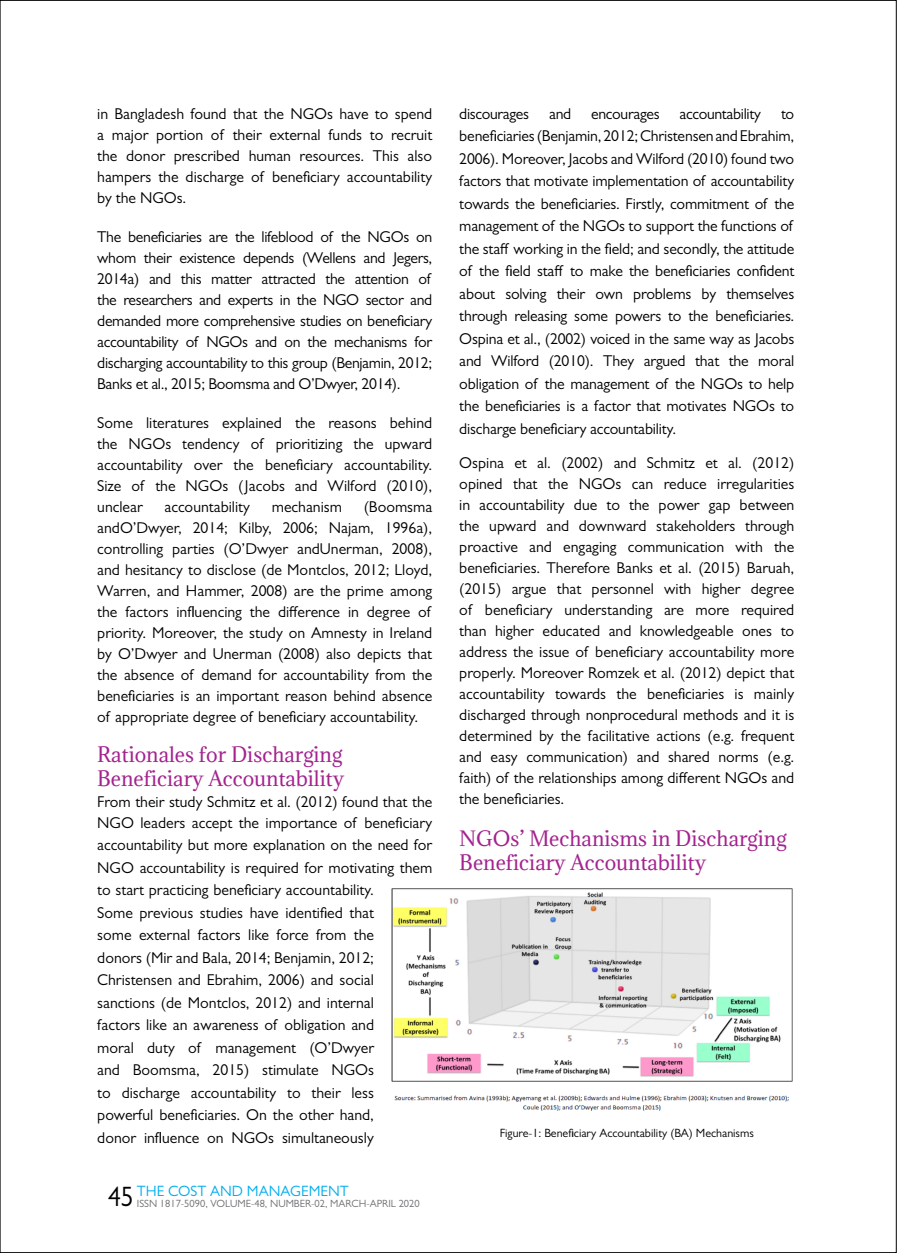
<style>
.page{position:relative;width:897px;height:1253px;background:#fff}
.page>*{position:absolute;margin:0;border:0;box-sizing:border-box;transform-origin:0 0}
.t1{font:19.5px/24px "Adamina";color:#a3238f}
.t2{font:15.75px/21px "Gill Sans";color:#000;text-align:justify}
.t3{font:15.75px "Gill Sans";letter-spacing:-.02em;color:#000}
.t4{font:15px "Gill Sans";color:#00aeef}
.t5{font:12px "Gill Sans";color:#000}
.t6{font:10.5px "Gill Sans";color:#6d6e71}
.s1{font-size:28.2px;color:#000}
</style>
<div class="page">
<img style="left:391px;top:888px;width:402px;height:223px">
<p class="t2" style="left:97px;top:103px;width:336px">in Bangladesh found that the NGOs have to spend a major portion of their external funds to recruit the donor prescribed human resources. This also hampers the discharge of beneficiary accountability by the NGOs.</p>
<p class="t2" style="left:97px;top:226px;width:336px">The beneficiaries are the lifeblood of the NGOs on whom their existence depends (Wellens and Jegers, 2014a) and this matter attracted the attention of the researchers and experts in the NGO sector and demanded more comprehensive studies on beneficiary accountability of NGOs and on the mechanisms for discharging accountability to this group (Benjamin, 2012; Banks et al., 2015; Boomsma and O’Dwyer, 2014).</p>
<p class="t2" style="left:97px;top:412px;width:336px">Some literatures explained the reasons behind the NGOs tendency of prioritizing the upward accountability over the beneficiary accountability.<br>Size of the NGOs (Jacobs and Wilford (2010), unclear</p>
<p class="t2" style="left:97px;top:496px;width:336px;text-indent:266px">(Boomsma andO’Dwyer, 2014; Kilby, 2006; Najam, 1996a), controlling parties (O’Dwyer andUnerman, 2008), and hesitancy to disclose (de Montclos, 2012; Lloyd, Warren, and Hammer, 2008) are the prime among the factors influencing the difference in degree of priority. Moreover, the study on Amnesty in Ireland by O’Dwyer and Unerman (2008) also depicts that the absence of demand for accountability from the beneficiaries is an important reason behind absence of appropriate degree of beneficiary accountability.</p>
<p class="t1" style="left:97px;top:742px;width:248px">Rationales for Discharging<br>Beneficiary Accountability</p>
<p class="t2" style="left:97px;top:791px;width:336px">From their study Schmitz et al. (2012) found that the<br>NGO leaders accept the importance of beneficiary</p>
<p class="t2" style="left:97px;top:834px;width:336px;line-height:22.5px;text-align:left">accountability but more explanation on the need for NGO accountability is required for motivating them to start practicing beneficiary accountability.<br>Some previous studies have identified that<br>some external factors like force from the<br>donors (Mir and Bala, 2014; Benjamin, 2012; Christensen and Ebrahim, 2006) and social sanctions (de Montclos, 2012) and internal<br>factors like an awareness of obligation and<br>moral duty of management (O’Dwyer<br>and Boomsma, 2015) stimulate NGOs<br>to discharge accountability to their less powerful beneficiaries. On the other hand,<br>donor influence on NGOs simultaneously</p>
<p class="t2" style="left:164px;top:496px;width:87px">accountability</p>
<p class="t2" style="left:272px;top:496px;width:72px">mechanism</p>
<p class="t4" style="left:108px;top:1182px;width:242px"><span class="s1">45</span> THE COST AND MANAGEMENT</p>
<p class="t6" style="left:137px;top:1197px;width:284px">ISSN 1817-5090, VOLUME-48, NUMBER-02, MARCH-APRIL 2020</p>
<p class="t3" style="left:459px;top:104px;width:71px">discourages</p>
<p class="t2" style="left:549px;top:103px;width:24px">and</p>
<p class="t3" style="left:591px;top:104px;width:70px">encourages</p>
<p class="t3" style="left:679px;top:104px;width:83px">accountability</p>
<p class="t2" style="left:459px;top:102px;width:336px;line-height:22.5px;text-indent:322px">to beneficiaries (Benjamin, 2012; Christensen and Ebrahim, 2006). Moreover, Jacobs and Wilford (2010) found two factors that motivate implementation of accountability towards the beneficiaries. Firstly, commitment of the management of the NGOs to support the functions of the staff working in the field; and secondly, the attitude of the field staff to make the beneficiaries confident about solving their own problems by themselves through releasing some powers to the beneficiaries.<br>Ospina et al., (2002) voiced in the same way as Jacobs and Wilford (2010). They argued that the moral obligation of the management of the NGOs to help the beneficiaries is a factor that motivates NGOs to discharge beneficiary accountability.</p>
<p class="t2" style="left:459px;top:452px;width:336px">Ospina et al. (2002) and Schmitz et al. (2012) opined that the NGOs can reduce irregularities in accountability due to the power gap between the upward and downward stakeholders through proactive and engaging communication with the beneficiaries. Therefore Banks et al. (2015) Baruah, (2015) argue that personnel with higher degree of beneficiary understanding are more required than higher educated and knowledgeable ones to address the issue of beneficiary accountability more properly. Moreover Romzek et al. (2012) depict that accountability towards the beneficiaries is mainly discharged through nonprocedural methods and it is determined by the facilitative actions (e.g. frequent and easy communication) and shared norms (e.g. faith) of the relationships among different NGOs and the beneficiaries.</p>
<p class="t1" style="left:459px;top:826px;width:329px">NGOs’ Mechanisms in Discharging<br>Beneficiary Accountability</p>
<p class="t5" style="left:499px;top:1126px;width:256px">Figure-1: Beneficiary Accountability (BA) Mechanisms</p>
</div>
